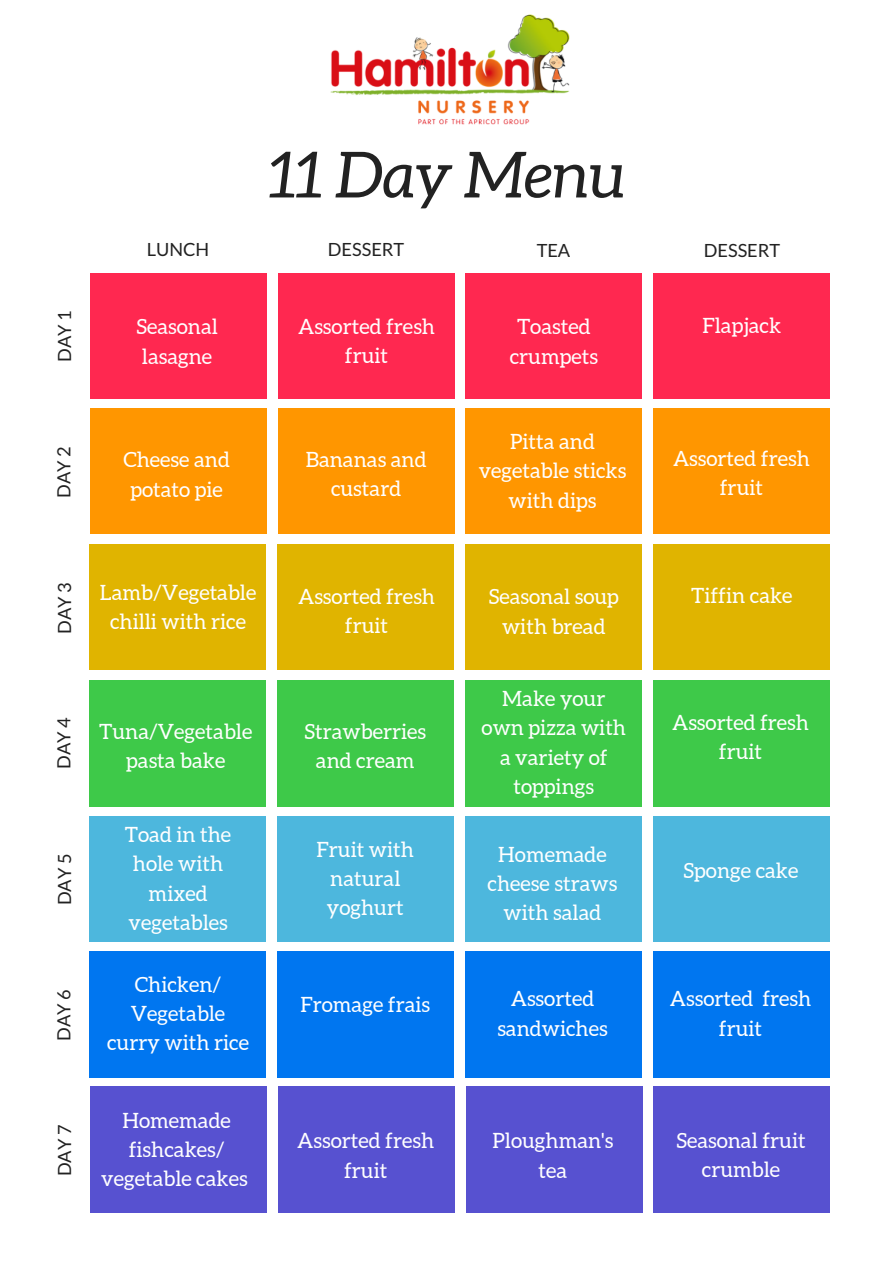
<style>
.page{position:relative;width:894px;height:1264px;background:#fff}
.page>*{position:absolute;margin:0;border:0;box-sizing:border-box;transform-origin:0 0}
.t1{font:italic 63.6px "Aleo";color:#222}
.t2{font:21px/29.2px "Aleo";color:#fff;text-align:center}
.t3{font:18.15px "Lato";color:#222}
</style>
<div class="page">
<div style="left:90px;top:274px;width:177px;height:125px;background:#ff2850"></div>
<div style="left:278px;top:274px;width:177px;height:125px;background:#ff2850"></div>
<div style="left:465px;top:274px;width:177px;height:125px;background:#ff2850"></div>
<div style="left:653px;top:274px;width:177px;height:125px;background:#ff2850"></div>
<div style="left:90px;top:409px;width:177px;height:125px;background:#ff9600"></div>
<div style="left:278px;top:409px;width:177px;height:125px;background:#ff9600"></div>
<div style="left:465px;top:409px;width:177px;height:125px;background:#ff9600"></div>
<div style="left:653px;top:409px;width:177px;height:125px;background:#ff9600"></div>
<div style="left:89px;top:545px;width:177px;height:125px;background:#e0b400"></div>
<div style="left:277px;top:545px;width:177px;height:125px;background:#e0b400"></div>
<div style="left:465px;top:545px;width:177px;height:125px;background:#e0b400"></div>
<div style="left:652px;top:545px;width:177px;height:125px;background:#e0b400"></div>
<div style="left:89px;top:680px;width:177px;height:126px;background:#3ec949"></div>
<div style="left:277px;top:680px;width:177px;height:126px;background:#3ec949"></div>
<div style="left:465px;top:680px;width:177px;height:126px;background:#3ec949"></div>
<div style="left:652px;top:680px;width:177px;height:126px;background:#3ec949"></div>
<div style="left:89px;top:816px;width:177px;height:125px;background:#4db7dd"></div>
<div style="left:277px;top:816px;width:177px;height:125px;background:#4db7dd"></div>
<div style="left:465px;top:816px;width:177px;height:125px;background:#4db7dd"></div>
<div style="left:652px;top:816px;width:177px;height:125px;background:#4db7dd"></div>
<div style="left:89px;top:950px;width:177px;height:127px;background:#0076f0"></div>
<div style="left:277px;top:950px;width:177px;height:127px;background:#0076f0"></div>
<div style="left:465px;top:950px;width:177px;height:127px;background:#0076f0"></div>
<div style="left:652px;top:950px;width:177px;height:127px;background:#0076f0"></div>
<div style="left:90px;top:1086px;width:177px;height:126px;background:#5751d0"></div>
<div style="left:278px;top:1086px;width:177px;height:126px;background:#5751d0"></div>
<div style="left:466px;top:1086px;width:177px;height:126px;background:#5751d0"></div>
<div style="left:653px;top:1086px;width:177px;height:126px;background:#5751d0"></div>
<img style="left:330px;top:14px;width:240px;height:111px">
<p class="t3" style="left:53px;top:362px;width:53px;rotate:-90deg">DAY 1</p>
<p class="t3" style="left:53px;top:498px;width:53px;rotate:-90deg">DAY 2</p>
<h1 class="t1" style="left:269px;top:139px;width:358px">11 Day Menu</h1>
<p class="t3" style="left:147px;top:237px;width:64px">LUNCH</p>
<p class="t3" style="left:328px;top:237px;width:78px">DESSERT</p>
<p class="t3" style="left:536px;top:239px;width:35px">TEA</p>
<p class="t3" style="left:703px;top:239px;width:78px">DESSERT</p>
<p class="t2" style="left:136px;top:312px;width:83px;text-align:left">Seasonal lasagne</p>
<p class="t2" style="left:123px;top:445px;width:108px">Cheese and potato pie</p>
<p class="t2" style="left:298px;top:312px;width:138px">Assorted fresh fruit</p>
<p class="t2" style="left:306px;top:444px;width:122px">Bananas and custard</p>
<p class="t2" style="left:509px;top:312px;width:90px">Toasted crumpets</p>
<p class="t2" style="left:478px;top:427px;width:149px">Pitta and vegetable sticks with dips</p>
<p class="t2" style="left:702px;top:311px;width:80px">Flapjack</p>
<p class="t2" style="left:672px;top:444px;width:138px">Assorted fresh fruit</p>
<p class="t3" style="left:53px;top:633px;width:53px;rotate:-90deg">DAY 3</p>
<p class="t2" style="left:100px;top:577px;width:158px">Lamb/Vegetable chilli with rice</p>
<p class="t3" style="left:53px;top:769px;width:53px;rotate:-90deg">DAY 4</p>
<p class="t3" style="left:53px;top:905px;width:53px;rotate:-90deg">DAY 5</p>
<p class="t3" style="left:53px;top:1040px;width:53px;rotate:-90deg">DAY 6</p>
<p class="t3" style="left:53px;top:1176px;width:53px;rotate:-90deg">DAY 7</p>
<p class="t2" style="left:99px;top:717px;width:154px">Tuna/Vegetable pasta bake</p>
<p class="t2" style="left:125px;top:819px;width:108px">Toad in the hole with mixed vegetables</p>
<p class="t2" style="left:107px;top:969px;width:143px">Chicken/<br>Vegetable curry with rice</p>
<p class="t2" style="left:101px;top:1105px;width:148px">Homemade fishcakes/ vegetable cakes</p>
<p class="t2" style="left:298px;top:582px;width:138px">Assorted fresh fruit</p>
<p class="t2" style="left:304px;top:717px;width:123px">Strawberries and cream</p>
<p class="t2" style="left:316px;top:834px;width:99px">Fruit with natural yoghurt</p>
<p class="t2" style="left:300px;top:989px;width:131px">Fromage frais</p>
<p class="t2" style="left:297px;top:1126px;width:138px">Assorted fresh fruit</p>
<p class="t2" style="left:488px;top:582px;width:131px">Seasonal soup with bread</p>
<p class="t2" style="left:481px;top:684px;width:146px">Make your own pizza with a variety of toppings</p>
<p class="t2" style="left:487px;top:839px;width:131px">Homemade cheese straws with salad</p>
<p class="t2" style="left:497px;top:984px;width:112px">Assorted sandwiches</p>
<p class="t2" style="left:492px;top:1126px;width:122px">Ploughman's tea</p>
<p class="t2" style="left:691px;top:581px;width:103px">Tiffin cake</p>
<p class="t2" style="left:672px;top:707px;width:138px">Assorted fresh fruit</p>
<p class="t2" style="left:683px;top:856px;width:116px">Sponge cake</p>
<p class="t2" style="left:669px;top:984px;width:143px">Assorted fresh fruit</p>
<p class="t2" style="left:676px;top:1125px;width:131px">Seasonal fruit crumble</p>
</div>
